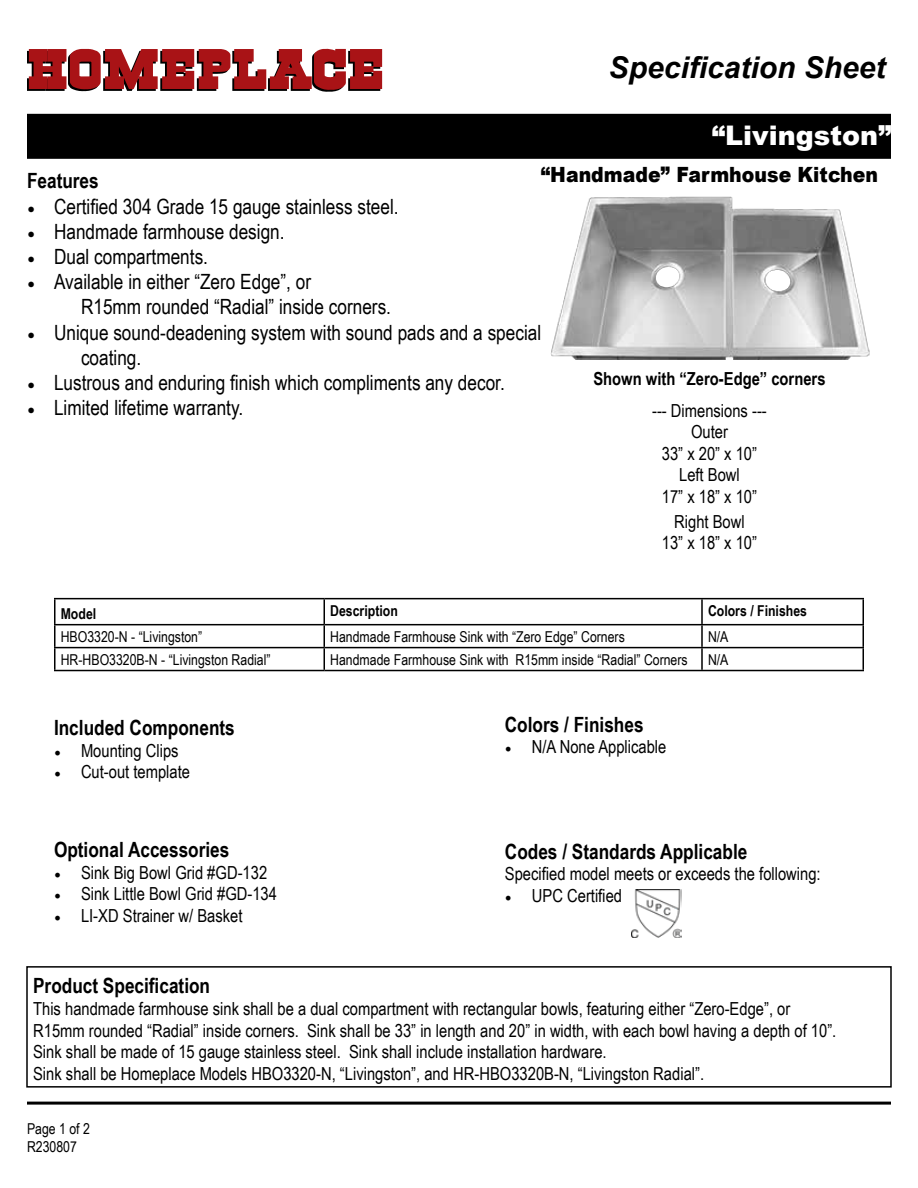
<style>
.page{position:relative;width:918px;height:1188px;background:#fff}
.page>*{position:absolute;margin:0;border:0;box-sizing:border-box;transform-origin:0 0}
.t1{font:italic 700 30px "Arial";color:#000}
.t2{font:900 27px "Arial";color:#fff}
.t3{font:21px/25.2px "Arial Narrow";color:#000}
.t4{font:700 21px "Arial Narrow";color:#000}
.t5{font:900 21px "Arial";color:#000;scale:.9 1}
.t6{font:18px/21.6px "Arial Narrow";color:#000;text-align:center}
.t7{font:700 18px "Arial Narrow";color:#000}
.t8{font:15px/18px "Arial Narrow";color:#000}
.t9{font:700 15px "Arial Narrow";color:#000}
.s1{font-family:"Minion Pro"}
</style>
<div class="page">
<svg style="left:27px;top:49px;width:355px;height:43px"></svg>
<div style="left:27px;top:114px;width:864px;height:45px;background:#000"></div>
<div style="left:26px;top:966px;width:866px;height:122px;border:2px solid #000"></div>
<hr style="left:27px;top:1102px;width:864px;height:3px;background:#000">
<hr style="left:54px;top:598px;width:270px;height:1px;background:#000">
<hr style="left:54px;top:599px;width:2px;height:25px;background:#000">
<hr style="left:324px;top:598px;width:378px;height:1px;background:#000">
<hr style="left:702px;top:598px;width:162px;height:1px;background:#000">
<hr style="left:701px;top:599px;width:2px;height:25px;background:#000">
<hr style="left:862px;top:599px;width:2px;height:25px;background:#000">
<hr style="left:54px;top:624px;width:270px;height:1px;background:#000">
<hr style="left:54px;top:625px;width:2px;height:22px;background:#000">
<hr style="left:324px;top:624px;width:378px;height:1px;background:#000">
<hr style="left:702px;top:624px;width:162px;height:1px;background:#000">
<hr style="left:701px;top:625px;width:2px;height:22px;background:#000">
<hr style="left:862px;top:625px;width:2px;height:22px;background:#000">
<hr style="left:54px;top:647px;width:270px;height:1px;background:#000">
<hr style="left:54px;top:648px;width:2px;height:22px;background:#000">
<hr style="left:324px;top:647px;width:378px;height:1px;background:#000">
<svg style="left:324px;top:599px;width:1px;height:71px"></svg>
<hr style="left:702px;top:647px;width:162px;height:1px;background:#000">
<hr style="left:701px;top:648px;width:2px;height:22px;background:#000">
<hr style="left:862px;top:648px;width:2px;height:22px;background:#000">
<hr style="left:54px;top:670px;width:270px;height:1px;background:#000">
<hr style="left:324px;top:670px;width:378px;height:1px;background:#000">
<hr style="left:702px;top:670px;width:162px;height:1px;background:#000">
<img style="left:632px;top:890px;width:49px;height:47px">
<img style="left:551px;top:196px;width:319px;height:164px">
<h1 class="t1" style="left:609px;top:48px;width:278px">Specification Sheet</h1>
<h2 class="t2" style="left:712px;top:116px;width:182px">“Livingston”</h2>
<p class="t5" style="left:541px;top:159px;width:376px">“Handmade” Farmhouse Kitchen</p>
<p class="t4" style="left:27px;top:165px;width:73px">Features</p>
<p class="t3" style="left:27px;top:193px;width:373px"><span class="s1">•</span> Certified 304 Grade 15 gauge stainless steel.</p>
<p class="t3" style="left:27px;top:218px;width:259px"><span class="s1">•</span> Handmade farmhouse design.</p>
<p class="t3" style="left:27px;top:243px;width:183px"><span class="s1">•</span> Dual compartments.</p>
<p class="t3" style="left:81px;top:269px;width:312px;text-indent:-54px"><span class="s1">•</span> Available in either “Zero Edge”, or<br>R15mm rounded “Radial” inside corners.</p>
<p class="t3" style="left:81px;top:319px;width:462px;text-indent:-54px"><span class="s1">•</span> Unique sound-deadening system with sound pads and a special coating.</p>
<p class="t3" style="left:27px;top:369px;width:479px"><span class="s1">•</span> Lustrous and enduring finish which compliments any decor.</p>
<p class="t3" style="left:27px;top:395px;width:218px"><span class="s1">•</span> Limited lifetime warranty.</p>
<p class="t7" style="left:593px;top:365px;width:234px">Shown with “Zero-Edge” corners</p>
<p class="t6" style="left:652px;top:399px;width:116px">--- Dimensions ---<br>Outer<br>33” x 20” x 10”<br>Left Bowl<br>17” x 18” x 10”</p>
<p class="t6" style="left:662px;top:510px;width:97px">Right Bowl<br>13” x 18” x 10”</p>
<p class="t9" style="left:61px;top:602px;width:37px">Model</p>
<p class="t9" style="left:330px;top:599px;width:69px">Description</p>
<p class="t9" style="left:708px;top:599px;width:101px">Colors / Finishes</p>
<p class="t8" style="left:61px;top:627px;width:143px">HBO3320-N - “Livingston”</p>
<p class="t8" style="left:330px;top:627px;width:296px">Handmade Farmhouse Sink with “Zero Edge” Corners</p>
<p class="t8" style="left:708px;top:627px;width:22px">N/A</p>
<p class="t8" style="left:61px;top:650px;width:211px">HR-HBO3320B-N - “Livingston Radial”</p>
<p class="t8" style="left:330px;top:650px;width:359px">Handmade Farmhouse Sink with R15mm inside “Radial” Corners</p>
<p class="t8" style="left:708px;top:650px;width:22px">N/A</p>
<p class="t4" style="left:54px;top:712px;width:182px">Included Components</p>
<p class="t6" style="left:54px;top:739px;width:126px"><span class="s1">•</span> Mounting Clips</p>
<p class="t6" style="left:54px;top:760px;width:138px"><span class="s1">•</span> Cut-out template</p>
<p class="t4" style="left:54px;top:834px;width:177px">Optional Accessories</p>
<p class="t6" style="left:54px;top:861px;width:215px"><span class="s1">•</span> Sink Big Bowl Grid #GD-132</p>
<p class="t6" style="left:54px;top:883px;width:225px"><span class="s1">•</span> Sink Little Bowl Grid #GD-134</p>
<p class="t6" style="left:54px;top:904px;width:190px"><span class="s1">•</span> LI-XD Strainer w/ Basket</p>
<p class="t4" style="left:505px;top:708px;width:140px">Colors / Finishes</p>
<p class="t6" style="left:505px;top:736px;width:163px"><span class="s1">•</span> N/A None Applicable</p>
<p class="t4" style="left:505px;top:835px;width:244px">Codes / Standards Applicable</p>
<p class="t6" style="left:505px;top:862px;width:317px">Specified model meets or exceeds the following:</p>
<p class="t6" style="left:505px;top:884px;width:119px"><span class="s1">•</span> UPC Certified</p>
<p class="t4" style="left:33px;top:970px;width:179px">Product Specification</p>
<p class="t6" style="left:33px;top:997px;width:805px;text-align:left">This handmade farmhouse sink shall be a dual compartment with rectangular bowls, featuring either “Zero-Edge”, or R15mm rounded “Radial” inside corners. Sink shall be 33” in length and 20” in width, with each bowl having a depth of 10”.<br>Sink shall be made of 15 gauge stainless steel. Sink shall include installation hardware.<br>Sink shall be Homeplace Models HBO3320-N, “Livingston”, and HR-HBO3320B-N, “Livingston Radial”.</p>
<p class="t8" style="left:27px;top:1119px;width:64px">Page 1 of 2<br>R230807</p>
</div>
